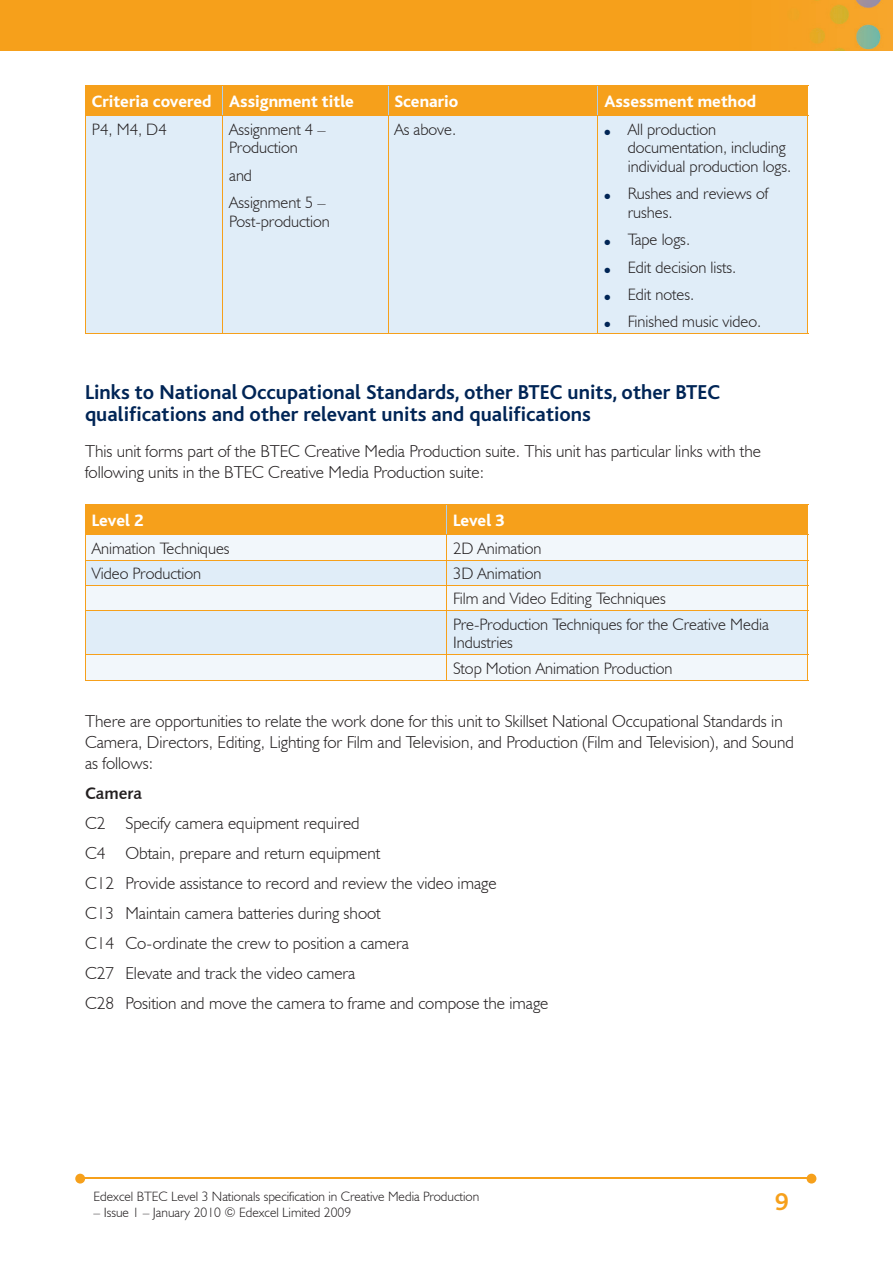
<style>
.page{position:relative;width:893px;height:1263px;background:#fff}
.page>*{position:absolute;margin:0;border:0;box-sizing:border-box;transform-origin:0 0}
.t1{font:700 25.5px "Bliss";color:#f6a01b}
.t2{font:700 21px/22.5px "Bliss";color:#002556}
.t3{font:300 17.25px/30px "Humanist 521 BT";color:#231f20}
.t4{font:800 17.25px "Bliss";color:#fff}
.t5{font:300 16.5px/18.8px "Humanist 521 BT";color:#231f20}
.t6{font:16.5px "Humanist 531 BT Bold A";color:#231f20}
.t7{font:300 13.5px "Humanist 521 BT";color:#231f20}
.t8{font:7.5px "Zapf Dingbats";color:#002556}
</style>
<div class="page">
<img style="left:0;top:0;width:893px;height:51px">
<hr style="left:82px;top:1178px;width:728px;height:1px;background:#f6a01b">
<svg style="left:807px;top:1174px;width:9px;height:9px"></svg>
<svg style="left:75px;top:1174px;width:10px;height:9px"></svg>
<div style="left:86px;top:116px;width:721px;height:217px;background:#e0edf8"></div>
<div style="left:85px;top:86px;width:723px;height:29px;background:#f6a01b"></div>
<hr style="left:85px;top:85px;width:138px;height:1px;background:#f6a01b">
<hr style="left:223px;top:85px;width:165px;height:1px;background:#f6a01b">
<hr style="left:388px;top:85px;width:210px;height:1px;background:#f6a01b">
<hr style="left:598px;top:85px;width:210px;height:1px;background:#f6a01b">
<hr style="left:85px;top:115px;width:138px;height:1px;background:#f6a01b">
<hr style="left:223px;top:115px;width:165px;height:1px;background:#f6a01b">
<hr style="left:388px;top:115px;width:210px;height:1px;background:#f6a01b">
<hr style="left:598px;top:115px;width:210px;height:1px;background:#f6a01b">
<hr style="left:222px;top:116px;width:1px;height:217px;background:#f6a01b">
<hr style="left:388px;top:116px;width:1px;height:217px;background:#f6a01b">
<hr style="left:598px;top:116px;width:1px;height:217px;background:#f6a01b">
<hr style="left:85px;top:333px;width:138px;height:1px;background:#f6a01b">
<hr style="left:223px;top:333px;width:165px;height:1px;background:#f6a01b">
<hr style="left:388px;top:333px;width:210px;height:1px;background:#f6a01b">
<hr style="left:598px;top:333px;width:210px;height:1px;background:#f6a01b">
<hr style="left:85px;top:116px;width:1px;height:217px;background:#f6a01b">
<hr style="left:807px;top:116px;width:1px;height:217px;background:#f6a01b">
<div style="left:86px;top:655px;width:721px;height:25px;background:#f2f7fb"></div>
<div style="left:86px;top:611px;width:721px;height:43px;background:#e0edf8"></div>
<hr style="left:85px;top:504px;width:362px;height:1px;background:#f6a01b">
<hr style="left:447px;top:504px;width:361px;height:1px;background:#f6a01b">
<svg style="left:85px;top:505px;width:723px;height:105px"></svg>
<hr style="left:85px;top:585px;width:362px;height:1px;background:#f6a01b">
<hr style="left:447px;top:585px;width:361px;height:1px;background:#f6a01b">
<hr style="left:446px;top:611px;width:1px;height:43px;background:#f6a01b">
<hr style="left:85px;top:611px;width:1px;height:43px;background:#f6a01b">
<hr style="left:807px;top:611px;width:1px;height:43px;background:#f6a01b">
<hr style="left:85px;top:610px;width:362px;height:1px;background:#f6a01b">
<hr style="left:447px;top:610px;width:361px;height:1px;background:#f6a01b">
<svg style="left:446px;top:655px;width:1px;height:25px"></svg>
<hr style="left:85px;top:680px;width:362px;height:1px;background:#f6a01b">
<hr style="left:447px;top:680px;width:361px;height:1px;background:#f6a01b">
<svg style="left:85px;top:655px;width:1px;height:25px"></svg>
<svg style="left:807px;top:655px;width:1px;height:25px"></svg>
<hr style="left:85px;top:654px;width:362px;height:1px;background:#f6a01b">
<hr style="left:447px;top:654px;width:361px;height:1px;background:#f6a01b">
<p class="t4" style="left:92px;top:93px;width:264px">Criteria covered Assignment title</p>
<p class="t4" style="left:394px;top:93px;width:66px">Scenario</p>
<p class="t4" style="left:604px;top:93px;width:153px">Assessment method</p>
<p class="t5" style="left:92px;top:119px;width:76px">P4, M4, D4</p>
<p class="t5" style="left:229px;top:119px;width:98px">Assignment 4 –<br>Production</p>
<p class="t5" style="left:229px;top:161px;width:98px;line-height:27.3px">and<br>Assignment 5 –</p>
<p class="t5" style="left:229px;top:211px;width:102px">Post-production</p>
<p class="t5" style="left:394px;top:119px;width:63px">As above.</p>
<p class="t5" style="left:628px;top:119px;width:165px">All production documentation, including individual production logs.</p>
<p class="t5" style="left:628px;top:184px;width:142px">Rushes and reviews of rushes.</p>
<p class="t5" style="left:628px;top:226px;width:135px;line-height:27.3px">Tape logs.<br>Edit decision lists.<br>Edit notes.<br>Finished music video.</p>
<p class="t8" style="left:604px;top:128px;width:7px">●</p>
<p class="t8" style="left:604px;top:193px;width:7px">●</p>
<p class="t8" style="left:604px;top:239px;width:7px">●</p>
<p class="t8" style="left:604px;top:266px;width:7px">●</p>
<p class="t8" style="left:604px;top:294px;width:7px">●</p>
<p class="t8" style="left:604px;top:321px;width:7px">●</p>
<p class="t2" style="left:85px;top:381px;width:637px">Links to National Occupational Standards, other BTEC units, other BTEC qualifications and other relevant units and qualifications</p>
<p class="t3" style="left:85px;top:441px;width:677px;line-height:21px">This unit forms part of the BTEC Creative Media Production suite. This unit has particular links with the following units in the BTEC Creative Media Production suite:</p>
<p class="t4" style="left:92px;top:512px;width:53px">Level 2</p>
<p class="t4" style="left:453px;top:512px;width:53px">Level 3</p>
<p class="t5" style="left:92px;top:538px;width:139px">Animation Techniques</p>
<p class="t5" style="left:453px;top:538px;width:90px">2D Animation</p>
<p class="t5" style="left:92px;top:564px;width:111px">Video Production</p>
<p class="t5" style="left:453px;top:560px;width:317px;line-height:25.3px">3D Animation<br>Film and Video Editing Techniques<br>Pre-Production Techniques for the Creative Media</p>
<p class="t5" style="left:453px;top:630px;width:221px;line-height:25.3px">Industries<br>Stop Motion Animation Production</p>
<p class="t3" style="left:85px;top:710px;width:710px;line-height:21px">There are opportunities to relate the work done for this unit to Skillset National Occupational Standards in<br>Camera, Directors, Editing, Lighting for Film and Television, and Production (Film and Television), and Sound as follows:</p>
<p class="t6" style="left:85px;top:783px;width:59px">Camera</p>
<p class="t3" style="left:85px;top:808px;width:465px">C2 Specify camera equipment required<br>C4 Obtain, prepare and return equipment<br>C12 Provide assistance to record and review the video image<br>C13 Maintain camera batteries during shoot<br>C14 Co-ordinate the crew to position a camera<br>C27 Elevate and track the video camera<br>C28 Position and move the camera to frame and compose the image</p>
<p class="t7" style="left:94px;top:1188px;width:387px">Edexcel BTEC Level 3 Nationals specification in Creative Media Production</p>
<p class="t7" style="left:94px;top:1204px;width:259px">– Issue 1 – January 2010 © Edexcel Limited 2009</p>
<h1 class="t1" style="left:775px;top:1189px;width:15px">9</h1>
</div>
